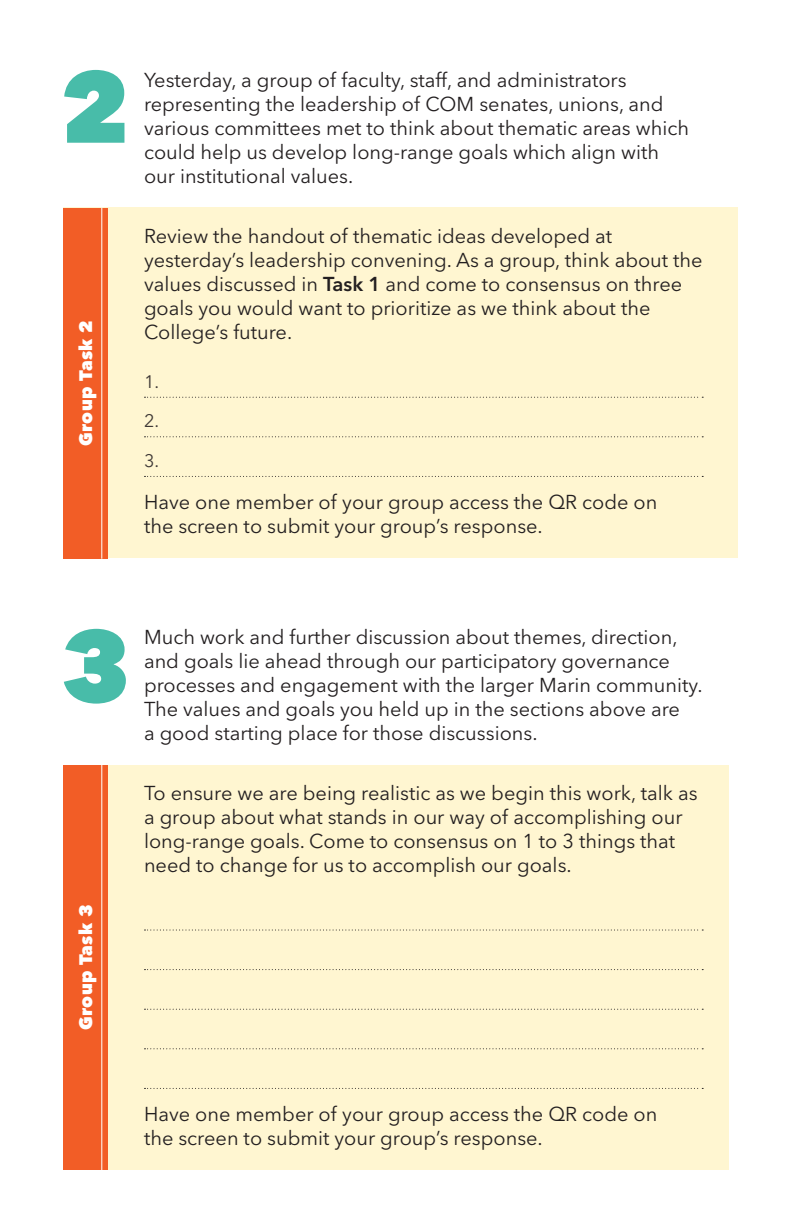
<style>
.page{position:relative;width:792px;height:1224px;background:#fff}
.page>*{position:absolute;margin:0;border:0;box-sizing:border-box;transform-origin:0 0}
.t1{font:800 100px "Avenir Next LT Pro";color:#48bca9}
.t2{font:20px/24px "Avenir Next LT Pro";color:#231f20}
.t3{font:800 18px "Avenir Next LT Pro";letter-spacing:.03em;color:#fff}
.t4{font:18px/39.6px "Avenir Next LT Pro";color:#3e3835}
.s1{font-weight:600}
</style>
<div class="page">
<div style="left:63px;top:207px;width:675px;height:351px;background:#fff6d1"></div>
<div style="left:63px;top:208px;width:45px;height:351px;background:#f25d26"></div>
<hr style="left:101px;top:208px;width:1px;height:351px;background:#fff">
<div style="left:63px;top:765px;width:666px;height:405px;background:#fff6d1"></div>
<div style="left:63px;top:765px;width:45px;height:405px;background:#f25d26"></div>
<hr style="left:101px;top:765px;width:1px;height:405px;background:#fff">
<svg style="left:144px;top:397px;width:559px;height:1px"></svg>
<svg style="left:144px;top:436px;width:559px;height:1px"></svg>
<svg style="left:144px;top:476px;width:559px;height:1px"></svg>
<svg style="left:144px;top:930px;width:559px;height:1px"></svg>
<svg style="left:144px;top:969px;width:559px;height:1px"></svg>
<svg style="left:144px;top:1009px;width:559px;height:1px"></svg>
<svg style="left:144px;top:1048px;width:559px;height:1px"></svg>
<svg style="left:144px;top:1088px;width:559px;height:1px"></svg>
<h1 class="t1" style="left:60px;top:46px;width:72px">2</h1>
<p class="t3" style="left:75px;top:446px;width:127px;rotate:-90deg">Group Task 2</p>
<p class="t2" style="left:144px;top:68px;width:547px">Yesterday, a group of faculty, staff, and administrators representing the leadership of COM senates, unions, and various committees met to think about thematic areas which could help us develop long-range goals which align with our institutional values.</p>
<p class="t2" style="left:144px;top:224px;width:560px">Review the handout of thematic ideas developed at yesterday’s leadership convening. As a group, think about the values discussed in <span class="s1">Task 1</span> and come to consensus on three goals you would want to prioritize as we think about the College’s future.</p>
<p class="t4" style="left:144px;top:362px;width:17px">1.<br>2.</p>
<p class="t4" style="left:144px;top:441px;width:17px">3.</p>
<p class="t2" style="left:144px;top:490px;width:515px">Have one member of your group access the QR code on the screen to submit your group’s response.</p>
<h1 class="t1" style="left:60px;top:605px;width:72px">3</h1>
<p class="t3" style="left:75px;top:1030px;width:127px;rotate:-90deg">Group Task 3</p>
<p class="t2" style="left:144px;top:625px;width:560px">Much work and further discussion about themes, direction, and goals lie ahead through our participatory governance processes and engagement with the larger Marin community.<br>The values and goals you held up in the sections above are<br>a good starting place for those discussions.</p>
<p class="t2" style="left:144px;top:781px;width:555px">To ensure we are being realistic as we begin this work, talk as a group about what stands in our way of accomplishing our long-range goals. Come to consensus on 1 to 3 things that need to change for us to accomplish our goals.</p>
<p class="t2" style="left:144px;top:1102px;width:515px">Have one member of your group access the QR code on the screen to submit your group’s response.</p>
</div>
